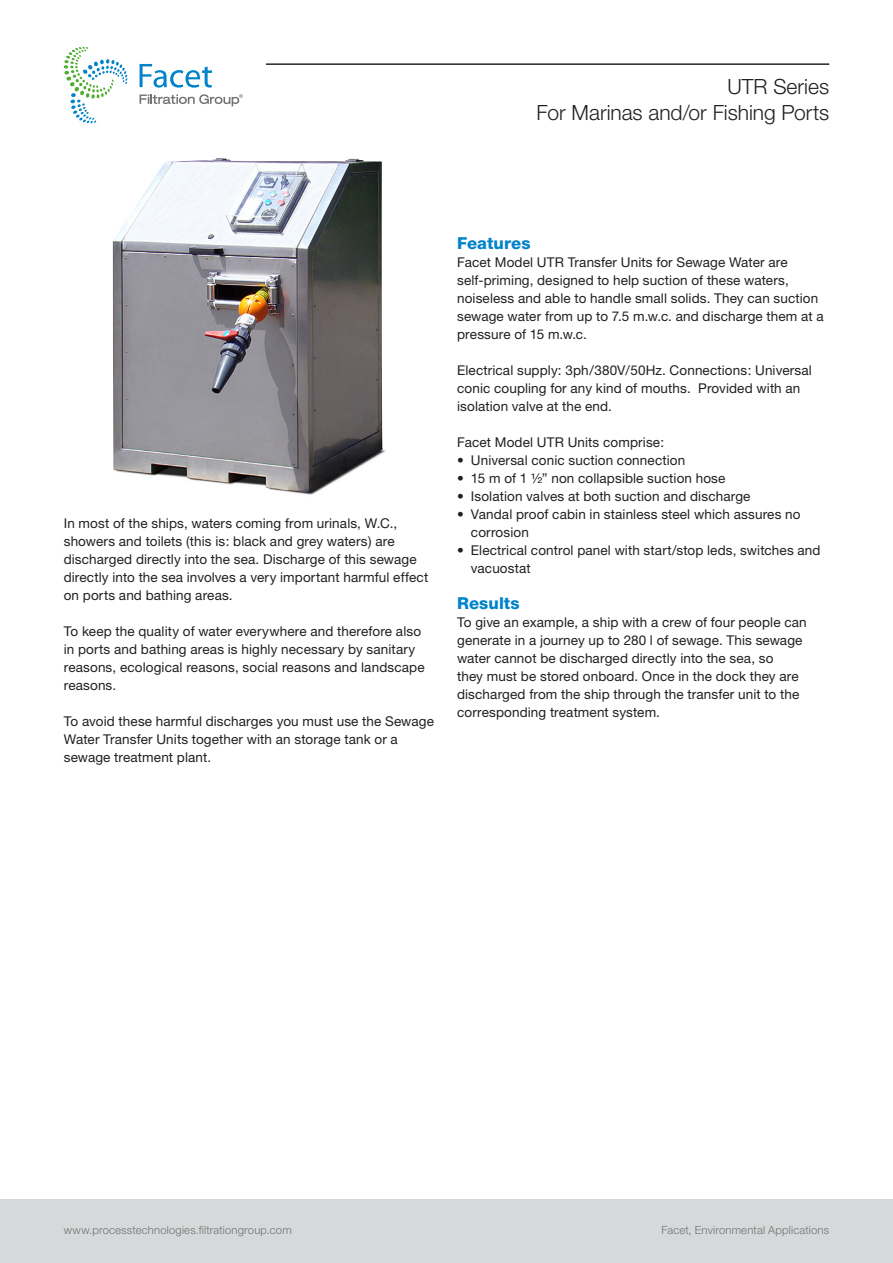
<style>
.page{position:relative;width:893px;height:1263px;background:#fff}
.page>*{position:absolute;margin:0;border:0;box-sizing:border-box;transform-origin:0 0}
.t1{font:300 21px/25.5px "Helvetica Neue LT Std";color:#231f20;text-align:right}
.t2{font:800 16.5px "Helvetica Neue";letter-spacing:.005em;color:#0083ca}
.t3{font:13.5px/18px "Helvetica Neue";letter-spacing:.01em;color:#231f20}
.t4{font:13.5px/18px "Helvetica Neue LT Std";letter-spacing:.01em;color:#231f20}
.t5{font:300 11.25px "Helvetica Neue";letter-spacing:.015em;color:#717271}
</style>
<div class="page">
<div style="left:0;top:1199px;width:893px;height:64px;background:#d6d9da"></div>
<hr style="left:64px;top:64px;width:765px;height:1px;background:#231f20">
<div style="left:64px;top:47px;width:202px;height:99px;background:#fff"></div>
<svg style="left:64px;top:47px;width:63px;height:76px"></svg>
<svg style="left:140px;top:94px;width:103px;height:12px"></svg>
<svg style="left:140px;top:64px;width:72px;height:24px"></svg>
<img style="left:113px;top:158px;width:273px;height:337px">
<h1 class="t1" style="left:536px;top:73px;width:294px">UTR Series<br>For Marinas and/or Fishing Ports</h1>
<p class="t3" style="left:64px;top:514px;width:366px">In most of the ships, waters coming from urinals, W.C., showers and toilets (this is: black and grey waters) are discharged directly into the sea. Discharge of this sewage directly into the sea involves a very important harmful effect on ports and bathing areas.</p>
<p class="t3" style="left:64px;top:622px;width:362px">To keep the quality of water everywhere and therefore also in ports and bathing areas is highly necessary by sanitary reasons, ecological reasons, social reasons and landscape reasons.</p>
<p class="t3" style="left:64px;top:712px;width:372px">To avoid these harmful discharges you must use the Sewage<br>Water Transfer Units together with an storage tank or a sewage treatment plant.</p>
<p class="t2" style="left:457px;top:233px;width:75px">Features</p>
<p class="t3" style="left:457px;top:253px;width:368px">Facet Model UTR Transfer Units for Sewage Water are self-priming, designed to help suction of these waters, noiseless and able to handle small solids. They can suction sewage water from up to 7.5 m.w.c. and discharge them at a pressure of 15 m.w.c.</p>
<p class="t3" style="left:457px;top:361px;width:356px">Electrical supply: 3ph/380V/50Hz. Connections: Universal conic coupling for any kind of mouths. Provided with an isolation valve at the end.</p>
<p class="t3" style="left:457px;top:433px;width:209px">Facet Model UTR Units comprise:</p>
<p class="t4" style="left:457px;top:451px;width:230px">• Universal conic suction connection</p>
<p class="t4" style="left:457px;top:469px;width:270px">• 15 m of 1 ½” non collapsible suction hose</p>
<p class="t4" style="left:457px;top:487px;width:295px">• Isolation valves at both suction and discharge</p>
<p class="t4" style="left:471px;top:505px;width:331px;text-indent:-14px">• Vandal proof cabin in stainless steel which assures no corrosion</p>
<p class="t4" style="left:471px;top:541px;width:351px;text-indent:-14px">• Electrical control panel with start/stop leds, switches and vacuostat</p>
<p class="t2" style="left:457px;top:593px;width:64px">Results</p>
<p class="t3" style="left:457px;top:613px;width:351px">To give an example, a ship with a crew of four people can generate in a journey up to 280 l of sewage. This sewage water cannot be discharged directly into the sea, so<br>they must be stored onboard. Once in the dock they are discharged from the ship through the transfer unit to the corresponding treatment system.</p>
<p class="t5" style="left:64px;top:1223px;width:229px">www.processtechnologies.filtrationgroup.com</p>
<p class="t5" style="left:661px;top:1223px;width:169px">Facet, Environmental Applications</p>
</div>
